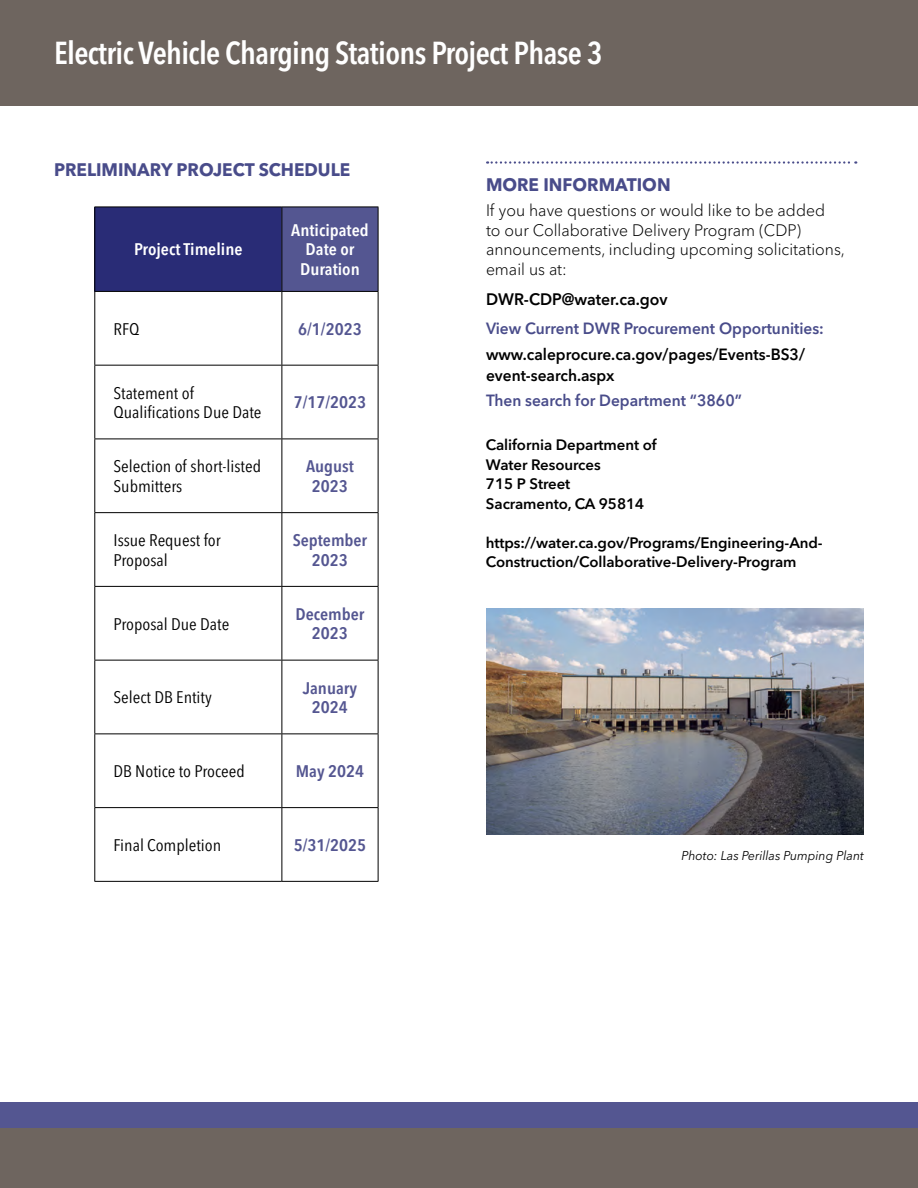
<style>
.page{position:relative;width:918px;height:1188px;background:#fff}
.page>*{position:absolute;margin:0;border:0;box-sizing:border-box;transform-origin:0 0}
.Header_A{font:600 condensed 31.5px "Avenir Next LT Pro";letter-spacing:-.02em;color:#fff}
.subhead2{font:700 18px "Avenir Next LT Pro";color:#494c8a;scale:.96 1}
.More_info1{font:700 18px "Avenir Next LT Pro";color:#494c8a;scale:.96 1}
.Chart_Dates{font:condensed 16.65px/19.5px "Avenir Next LT Pro";color:#000;scale:1.08 1}
.Chart_Dates-2{font:600 condensed 16.65px/19.5px "Avenir Next LT Pro";color:#545691;text-align:center;scale:1.08 1}
.Chart_Dates-3{font:600 condensed 16.65px/19.5px "Avenir Next LT Pro";color:#fff;text-align:center;scale:1.08 1}
.Main_Text{font:300 16.5px/19.8px "Avenir Next LT Pro";color:#000;scale:.96 1}
.t1{font:600 16.5px "Avenir Next LT Pro";color:#000;scale:.96 1}
.more_info{font:600 16.2px "Avenir Next LT Pro";color:#494c8a;scale:.96 1}
.t2{font:600 16.2px/20.5px "Avenir Next LT Pro";color:#000;scale:.96 1}
.t3{font:600 15px/19.5px "Avenir Next LT Pro";letter-spacing:-.005em;color:#000}
.captions{font:italic 12.75px "Avenir Next LT Pro";color:#000;scale:.96 1}
</style>
<div class="page">
<div style="left:0;top:0;width:918px;height:106px;background:#6e655f"></div>
<svg style="left:487px;top:161px;width:369px;height:3px"></svg>
<div style="left:95px;top:207px;width:187px;height:84px;background:#292c76"></div>
<div style="left:282px;top:207px;width:96px;height:84px;background:#545691"></div>
<svg style="left:95px;top:292px;width:283px;height:589px"></svg>
<hr style="left:94px;top:207px;width:188px;height:1px;background:#000">
<hr style="left:94px;top:207px;width:1px;height:84px;background:#000">
<hr style="left:282px;top:207px;width:96px;height:1px;background:#000">
<hr style="left:282px;top:207px;width:1px;height:84px;background:#000">
<hr style="left:378px;top:207px;width:1px;height:84px;background:#000">
<hr style="left:94px;top:291px;width:188px;height:1px;background:#000">
<hr style="left:282px;top:291px;width:96px;height:1px;background:#000">
<hr style="left:378px;top:292px;width:1px;height:73px;background:#000">
<hr style="left:94px;top:365px;width:188px;height:1px;background:#000">
<hr style="left:282px;top:365px;width:96px;height:1px;background:#000">
<hr style="left:378px;top:366px;width:1px;height:73px;background:#000">
<hr style="left:94px;top:439px;width:188px;height:1px;background:#000">
<hr style="left:282px;top:439px;width:96px;height:1px;background:#000">
<hr style="left:378px;top:439px;width:1px;height:73px;background:#000">
<hr style="left:94px;top:512px;width:188px;height:1px;background:#000">
<hr style="left:282px;top:512px;width:96px;height:1px;background:#000">
<hr style="left:378px;top:513px;width:1px;height:73px;background:#000">
<hr style="left:94px;top:586px;width:188px;height:1px;background:#000">
<hr style="left:282px;top:586px;width:96px;height:1px;background:#000">
<hr style="left:378px;top:587px;width:1px;height:73px;background:#000">
<hr style="left:94px;top:660px;width:188px;height:1px;background:#000">
<hr style="left:282px;top:660px;width:96px;height:1px;background:#000">
<hr style="left:378px;top:660px;width:1px;height:74px;background:#000">
<hr style="left:94px;top:734px;width:188px;height:1px;background:#000">
<hr style="left:282px;top:734px;width:96px;height:1px;background:#000">
<hr style="left:378px;top:734px;width:1px;height:73px;background:#000">
<hr style="left:94px;top:807px;width:188px;height:1px;background:#000">
<hr style="left:282px;top:807px;width:96px;height:1px;background:#000">
<hr style="left:378px;top:808px;width:1px;height:73px;background:#000">
<hr style="left:94px;top:881px;width:188px;height:1px;background:#000">
<hr style="left:282px;top:881px;width:96px;height:1px;background:#000">
<hr style="left:94px;top:292px;width:1px;height:73px;background:#000">
<hr style="left:282px;top:292px;width:1px;height:73px;background:#000">
<hr style="left:94px;top:366px;width:1px;height:73px;background:#000">
<hr style="left:282px;top:366px;width:1px;height:73px;background:#000">
<hr style="left:94px;top:439px;width:1px;height:73px;background:#000">
<hr style="left:282px;top:439px;width:1px;height:73px;background:#000">
<hr style="left:94px;top:513px;width:1px;height:73px;background:#000">
<hr style="left:282px;top:513px;width:1px;height:73px;background:#000">
<hr style="left:94px;top:587px;width:1px;height:73px;background:#000">
<hr style="left:282px;top:587px;width:1px;height:73px;background:#000">
<hr style="left:94px;top:660px;width:1px;height:74px;background:#000">
<hr style="left:282px;top:660px;width:1px;height:74px;background:#000">
<hr style="left:94px;top:734px;width:1px;height:73px;background:#000">
<hr style="left:282px;top:734px;width:1px;height:73px;background:#000">
<hr style="left:94px;top:808px;width:1px;height:73px;background:#000">
<hr style="left:282px;top:808px;width:1px;height:73px;background:#000">
<div style="left:0;top:1113px;width:918px;height:75px;background:#6e655f"></div>
<div style="left:0;top:1103px;width:918px;height:25px;background:#545691"></div>
<img style="left:486px;top:608px;width:378px;height:227px">
<p class="Header_A" style="left:54px;top:34px;width:550px">Electric Vehicle Charging Stations Project Phase 3</p>
<p class="subhead2" style="left:54px;top:158px;width:310px">PRELIMINARY PROJECT SCHEDULE</p>
<p class="Chart_Dates-3" style="left:134px;top:240px;width:102px">Project Timeline</p>
<p class="Chart_Dates-3" style="left:291px;top:220px;width:73px">Anticipated<br>Date or<br>Duration</p>
<p class="Chart_Dates" style="left:114px;top:319px;width:26px">RFQ</p>
<p class="Chart_Dates-2" style="left:298px;top:319px;width:60px">6/1/2023</p>
<p class="Chart_Dates" style="left:114px;top:383px;width:139px">Statement of<br>Qualifications Due Date</p>
<p class="Chart_Dates-2" style="left:294px;top:393px;width:68px">7/17/2023</p>
<p class="Chart_Dates" style="left:114px;top:457px;width:138px">Selection of short-listed<br>Submitters</p>
<p class="Chart_Dates-2" style="left:306px;top:457px;width:46px">August<br>2023</p>
<p class="Chart_Dates" style="left:114px;top:531px;width:101px">Issue Request for<br>Proposal</p>
<p class="Chart_Dates-2" style="left:293px;top:530px;width:70px">September<br>2023</p>
<p class="Chart_Dates" style="left:114px;top:614px;width:109px">Proposal Due Date</p>
<p class="Chart_Dates-2" style="left:296px;top:604px;width:65px">December<br>2023</p>
<p class="Chart_Dates" style="left:114px;top:688px;width:93px">Select DB Entity</p>
<p class="Chart_Dates-2" style="left:303px;top:678px;width:52px">January<br>2024</p>
<p class="Chart_Dates" style="left:114px;top:761px;width:123px">DB Notice to Proceed</p>
<p class="Chart_Dates-2" style="left:296px;top:761px;width:65px">May 2024</p>
<p class="Chart_Dates" style="left:114px;top:835px;width:101px">Final Completion</p>
<p class="Chart_Dates-2" style="left:294px;top:835px;width:68px">5/31/2025</p>
<p class="More_info1" style="left:486px;top:173px;width:194px">MORE INFORMATION</p>
<p class="Main_Text" style="left:486px;top:200px;width:375px">If you have questions or would like to be added<br>to our Collaborative Delivery Program (CDP) announcements, including upcoming solicitations, email us at:</p>
<p class="t1" style="left:486px;top:289px;width:191px">DWR-CDP@water.ca.gov</p>
<p class="more_info" style="left:486px;top:319px;width:354px">View Current DWR Procurement Opportunities:</p>
<p class="t2" style="left:486px;top:344px;width:334px">www.caleprocure.ca.gov/pages/Events-BS3/ event-search.aspx</p>
<p class="more_info" style="left:486px;top:390px;width:268px">Then search for Department “3860”</p>
<p class="t3" style="left:486px;top:435px;width:172px">California Department of<br>Water Resources<br>715 P Street<br>Sacramento, CA 95814</p>
<p class="t3" style="left:486px;top:532px;width:338px">https://water.ca.gov/Programs/Engineering-And-<br>Construction/Collaborative-Delivery-Program</p>
<p class="captions" style="left:681px;top:848px;width:192px">Photo: Las Perillas Pumping Plant</p>
</div>
